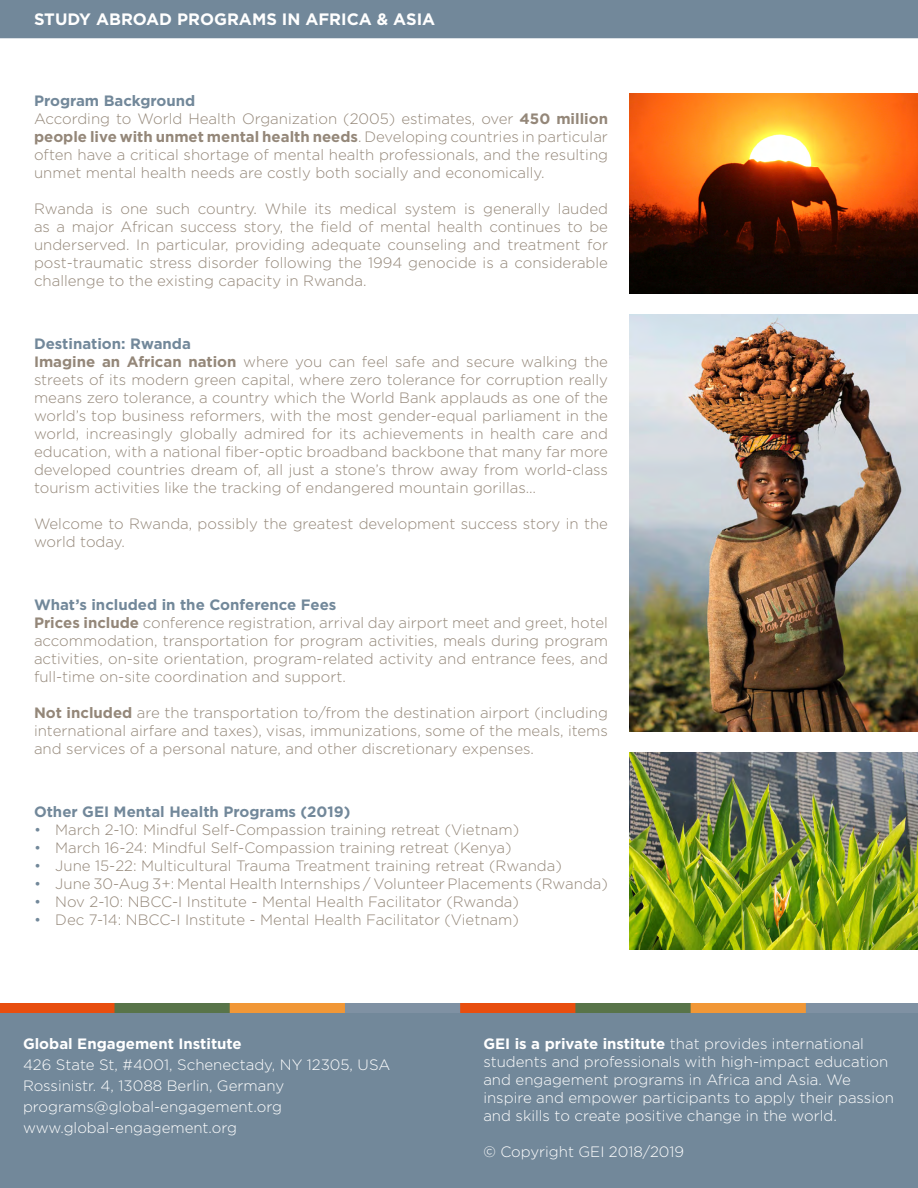
<style>
.page{position:relative;width:918px;height:1188px;background:#fff}
.page>*{position:absolute;margin:0;border:0;box-sizing:border-box;transform-origin:0 0}
.t1{font:700 16.5px "Gotham HTF";color:#fff}
.t2{font:300 15px/18px "Gotham HTF";color:#948779}
.t3{font:300 15px/18px "Gotham HTF";color:#fff}
.t4{font:700 15px "Gotham HTF";color:#72889a}
.t5{font:700 15px "Gotham HTF";color:#fff}
.s1{font-weight:700;color:#72889a}
.s2{font-weight:700}
.s3{color:#72889a}
</style>
<div class="page">
<div style="left:0;top:0;width:918px;height:38px;background:#72889a"></div>
<div style="left:0;top:1012px;width:918px;height:176px;background:#72889a"></div>
<img style="left:629px;top:315px;width:289px;height:416px">
<img style="left:629px;top:94px;width:289px;height:199px">
<img style="left:629px;top:753px;width:289px;height:197px">
<img style="left:0;top:1003px;width:918px;height:9px">
<p class="t1" style="left:34px;top:10px;width:403px">STUDY ABROAD PROGRAMS IN AFRICA &amp; ASIA</p>
<p class="t2" style="left:34px;top:92px;width:576px"><span class="s1">Program Background<br></span>According to World Health Organization (2005) estimates, over <span class="s2">450 million people live with unmet mental health needs</span>. Developing countries in particular often have a critical shortage of mental health professionals, and the resulting unmet mental health needs are costly both socially and economically.</p>
<p class="t2" style="left:34px;top:200px;width:576px;text-align:justify">Rwanda is one such country. While its medical system is generally lauded as a major African success story, the field of mental health continues to be underserved. In particular, providing adequate counseling and treatment for post-traumatic stress disorder following the 1994 genocide is a considerable challenge to the existing capacity in Rwanda.</p>
<p class="t2" style="left:34px;top:335px;width:576px"><span class="s1">Destination: Rwanda<br></span><span class="s2">Imagine an African nation</span> where you can feel safe and secure walking the streets of its modern green capital, where zero tolerance for corruption really means zero tolerance, a country which the World Bank applauds as one of the world’s top business reformers, with the most gender-equal parliament in the world, increasingly globally admired for its achievements in health care and education, with a national fiber-optic broadband backbone that many far more developed countries dream of, all just a stone’s throw away from world-class tourism activities like the tracking of endangered mountain gorillas…</p>
<p class="t2" style="left:34px;top:515px;width:576px">Welcome to Rwanda, possibly the greatest development success story in the world today.</p>
<p class="t2" style="left:34px;top:596px;width:576px"><span class="s1">What’s included in the Conference Fees<br></span><span class="s2">Prices include</span> conference registration, arrival day airport meet and greet, hotel accommodation, transportation for program activities, meals during program activities, on-site orientation, program-related activity and entrance fees, and full-time on-site coordination and support.</p>
<p class="t2" style="left:34px;top:704px;width:576px;text-align:justify"><span class="s2">Not included</span> are the transportation to/from the destination airport (including international airfare and taxes), visas, immunizations, some of the meals, items and services of a personal nature, and other discretionary expenses.</p>
<p class="t4" style="left:34px;top:803px;width:318px">Other GEI Mental Health Programs (2019)</p>
<p class="t2" style="left:34px;top:821px;width:487px"><span class="s3">•</span> March 2-10: Mindful Self-Compassion training retreat (Vietnam)</p>
<p class="t2" style="left:34px;top:839px;width:479px"><span class="s3">•</span> March 16-24: Mindful Self-Compassion training retreat (Kenya)</p>
<p class="t2" style="left:34px;top:857px;width:529px"><span class="s3">•</span> June 15-22: Multicultural Trauma Treatment training retreat (Rwanda)</p>
<p class="t2" style="left:34px;top:875px;width:576px"><span class="s3">•</span> June 30-Aug 3+: Mental Health Internships / Volunteer Placements (Rwanda)</p>
<p class="t2" style="left:34px;top:893px;width:487px"><span class="s3">•</span> Nov 2-10: NBCC-I Institute - Mental Health Facilitator (Rwanda)</p>
<p class="t2" style="left:34px;top:911px;width:486px"><span class="s3">•</span> Dec 7-14: NBCC-I Institute - Mental Health Facilitator (Vietnam)</p>
<p class="t5" style="left:23px;top:1035px;width:220px">Global Engagement Institute</p>
<p class="t3" style="left:23px;top:1054px;width:369px;line-height:21px">426 State St, #4001, Schenectady, NY 12305, USA Rossinistr. 4, 13088 Berlin, Germany programs@global-engagement.org www.global-engagement.org</p>
<p class="t3" style="left:483px;top:1035px;width:412px"><span class="s2">GEI is a private institute</span> that provides international students and professionals with high-impact education and engagement programs in Africa and Asia. We inspire and empower participants to apply their passion and skills to create positive change in the world.</p>
<p class="t3" style="left:483px;top:1143px;width:202px">© Copyright GEI 2018/2019</p>
</div>
